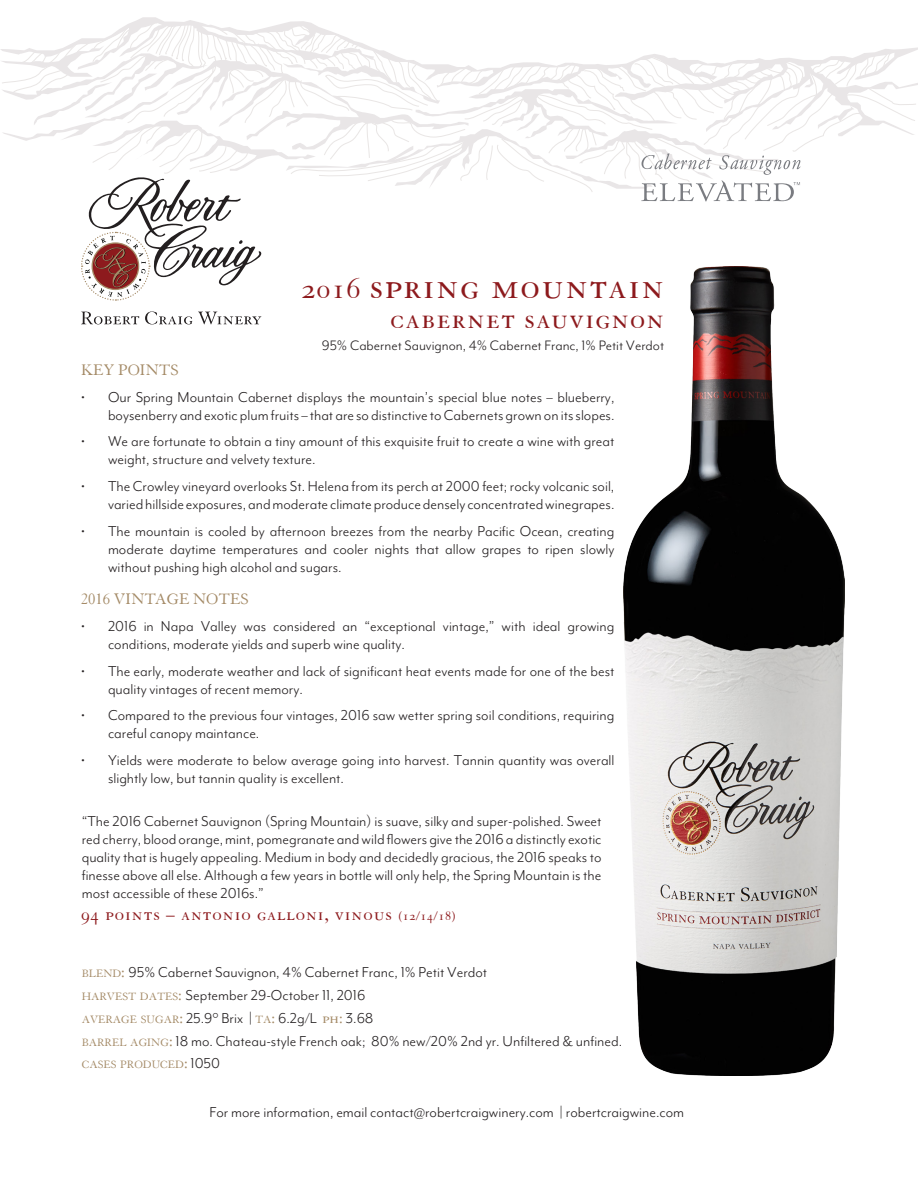
<style>
.page{position:relative;width:918px;height:1188px;background:#fff}
.page>*{position:absolute;margin:0;border:0;box-sizing:border-box;transform-origin:0 0}
.t1{font:40.5px "Granjon SC";letter-spacing:.035em;color:#8d1a1d}
.t2{font:31.5px "Granjon SC";letter-spacing:.04em;color:#8d1a1d}
.t3{font:19.5px "Granjon SC";letter-spacing:.05em;color:#8d1a1d}
.space_after_body{font:16.5px/18px "Mr Eaves Mod OT";color:#231f20}
.space_after_body-2{font:16.5px "Granjon LT";color:#a48a66}
.t4{font:15.75px "Mr Eaves Mod OT";color:#231f20}
.t5{font:11.55px "Granjon LT";color:#a48a66}
.s1{font-size:31.5px}
.s2{font-size:13.5px}
.s3{font-family:"Granjon LT";font-size:11.55px;color:#a48a66}
.s4{font-family:"Granjon LT";color:#a48a66}
.s5{font-family:"Granjon SC";color:#a48a66}
.s6{font-size:16.5px}
.s7{font-family:"Mr Eaves Mod OT";font-size:16.5px;color:#231f20}
</style>
<div class="page">
<svg style="left:67px;top:17px;width:851px;height:119px"></svg>
<svg style="left:817px;top:106px;width:37px;height:23px"></svg>
<svg style="left:81px;top:311px;width:180px;height:13px"></svg>
<svg style="left:0;top:46px;width:800px;height:255px"></svg>
<img style="left:623px;top:267px;width:222px;height:809px">
<p class="t1" style="left:301px;top:264px;width:364px"><span class="s1">2016</span> spring mountain</p>
<p class="t2" style="left:390px;top:302px;width:275px">cabernet sauvignon</p>
<p class="t4" style="left:322px;top:337px;width:344px">95% Cabernet Sauvignon, 4% Cabernet Franc, 1% Petit Verdot</p>
<p class="space_after_body-2" style="left:81px;top:361px;width:99px">KEY POINTS</p>
<p class="space_after_body" style="left:81px;top:388px;width:535px;text-align:right">• Our Spring Mountain Cabernet displays the mountain’s special blue notes – blueberry, boysenberry and exotic plum fruits – that are so distinctive to Cabernets grown on its slopes.</p>
<p class="space_after_body" style="left:108px;top:433px;width:508px;text-indent:-27px">• We are fortunate to obtain a tiny amount of this exquisite fruit to create a wine with great weight, structure and velvety texture.</p>
<p class="space_after_body" style="left:81px;top:477px;width:535px;text-align:right">• The Crowley vineyard overlooks St. Helena from its perch at 2000 feet; rocky volcanic soil, varied hillside exposures, and moderate climate produce densely concentrated winegrapes.</p>
<p class="space_after_body" style="left:108px;top:522px;width:508px;text-align:justify;text-indent:-27px">• The mountain is cooled by afternoon breezes from the nearby Pacific Ocean, creating moderate daytime temperatures and cooler nights that allow grapes to ripen slowly without pushing high alcohol and sugars.</p>
<p class="space_after_body-2" style="left:81px;top:591px;width:169px">2016 VINTAGE NOTES</p>
<p class="space_after_body" style="left:108px;top:617px;width:508px;text-indent:-27px">• 2016 in Napa Valley was considered an “exceptional vintage,” with ideal growing conditions, moderate yields and superb wine quality.</p>
<p class="space_after_body" style="left:108px;top:662px;width:508px;text-indent:-27px">• The early, moderate weather and lack of significant heat events made for one of the best quality vintages of recent memory.</p>
<p class="space_after_body" style="left:108px;top:707px;width:508px;text-indent:-27px">• Compared to the previous four vintages, 2016 saw wetter spring soil conditions, requiring careful canopy maintance.</p>
<p class="space_after_body" style="left:108px;top:751px;width:508px;text-indent:-27px">• Yields were moderate to below average going into harvest. Tannin quantity was overall slightly low, but tannin quality is excellent.</p>
<p class="space_after_body" style="left:82px;top:812px;width:521px;text-align:justify">“The 2016 Cabernet Sauvignon (Spring Mountain) is suave, silky and super-polished. Sweet red cherry, blood orange, mint, pomegranate and wild flowers give the 2016 a distinctly exotic quality that is hugely appealing. Medium in body and decidedly gracious, the 2016 speaks to finesse above all else. Although a few years in bottle will only help, the Spring Mountain is the most accessible of these 2016s.”</p>
<p class="t3" style="left:81px;top:903px;width:376px">94 points – antonio galloni, vinous <span class="s2">(12/14/18)</span></p>
<p class="space_after_body" style="left:82px;top:964px;width:407px"><span class="s3">BLEND</span><span class="s4">:</span> 95% Cabernet Sauvignon, 4% Cabernet Franc, 1% Petit Verdot</p>
<p class="space_after_body" style="left:82px;top:987px;width:285px"><span class="s3">HARVEST DATES</span><span class="s4">:</span> September 29-October 11, 2016</p>
<p class="space_after_body" style="left:82px;top:1009px;width:293px"><span class="s3">AVERAGE SUGAR</span><span class="s4">:</span> 25.9° Brix | <span class="s3">TA</span><span class="s4">:</span> 6.2g/L <span class="s5">ph:</span> 3.68</p>
<p class="space_after_body" style="left:82px;top:1032px;width:542px"><span class="s3">BARREL AGING</span><span class="s4">:</span> 18 mo. Chateau-style French oak; 80% new/20% 2nd yr. Unfiltered &amp; unfined.</p>
<p class="t5" style="left:82px;top:1059px;width:140px">CASES PRODUCED<span class="s6">:</span> <span class="s7">1050</span></p>
<p class="space_after_body" style="left:209px;top:1103px;width:476px">For more information, email contact@robertcraigwinery.com | robertcraigwine.com</p>
</div>
